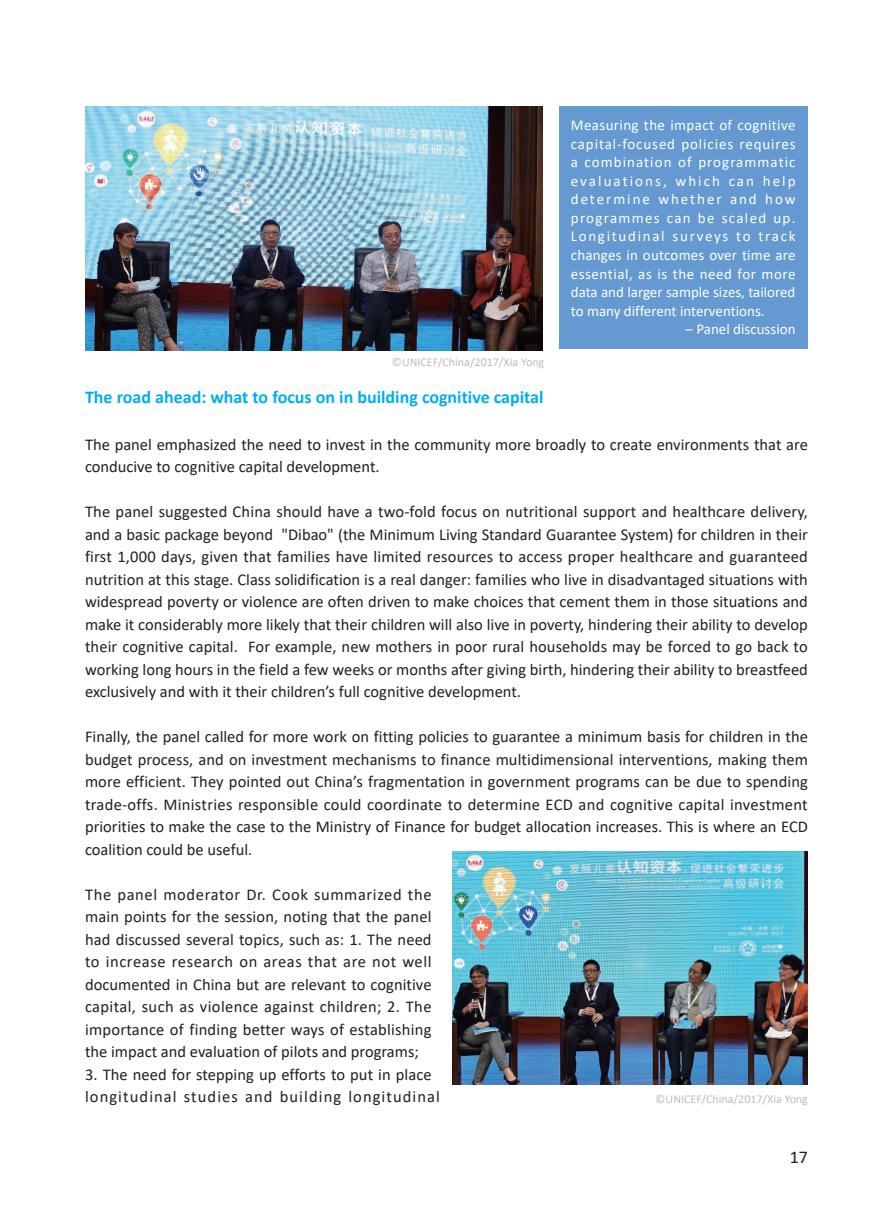
<style>
.page{position:relative;width:893px;height:1212px;background:#fff}
.page>*{position:absolute;margin:0;border:0;box-sizing:border-box;transform-origin:0 0}
.t1{font:700 18px "Calibri";color:#00aeef}
.t2{font:18px "Calibri";color:#231f20}
.t3{font:16.5px/22.5px "Calibri";color:#231f20;text-align:justify}
.t4{font:16.5px/22.5px "Calibri";letter-spacing:.065em;color:#231f20}
.t5{font:15px/18.6px "Calibri";color:#fff;text-align:justify}
.t6{font:12px "Calibri";color:#bcbdc0}
</style>
<div class="page">
<img style="left:85px;top:106px;width:458px;height:245px">
<div style="left:559px;top:106px;width:248px;height:243px;background:#6599d1"></div>
<img style="left:453px;top:851px;width:355px;height:233px">
<p class="t6" style="left:392px;top:354px;width:154px">©UNICEF/China/2017/Xia Yong</p>
<p class="t5" style="left:571px;top:116px;width:226px">Measuring the impact of cognitive capital-focused policies requires a combination of programmatic evaluations, which can help determine whether and how programmes can be scaled up.<br>Longitudinal surveys to track changes in outcomes over time are essential, as is the need for more data and larger sample sizes, tailored to many different interventions.</p>
<p class="t5" style="left:686px;top:319px;width:111px">– Panel discussion</p>
<p class="t1" style="left:85px;top:384px;width:460px">The road ahead: what to focus on in building cognitive capital</p>
<p class="t3" style="left:85px;top:432px;width:724px">The panel emphasized the need to invest in the community more broadly to create environments that are conducive to cognitive capital development.</p>
<p class="t3" style="left:85px;top:500px;width:724px">The panel suggested China should have a two-fold focus on nutritional support and healthcare delivery, and a basic package beyond "Dibao" (the Minimum Living Standard Guarantee System) for children in their first 1,000 days, given that families have limited resources to access proper healthcare and guaranteed nutrition at this stage. Class solidification is a real danger: families who live in disadvantaged situations with widespread poverty or violence are often driven to make choices that cement them in those situations and make it considerably more likely that their children will also live in poverty, hindering their ability to develop their cognitive capital. For example, new mothers in poor rural households may be forced to go back to working long hours in the field a few weeks or months after giving birth, hindering their ability to breastfeed exclusively and with it their children’s full cognitive development.</p>
<p class="t3" style="left:85px;top:725px;width:724px">Finally, the panel called for more work on fitting policies to guarantee a minimum basis for children in the budget process, and on investment mechanisms to finance multidimensional interventions, making them more efficient. They pointed out China’s fragmentation in government programs can be due to spending trade-offs. Ministries responsible could coordinate to determine ECD and cognitive capital investment priorities to make the case to the Ministry of Finance for budget allocation increases. This is where an ECD coalition could be useful.</p>
<p class="t3" style="left:85px;top:882px;width:348px">The panel moderator Dr. Cook summarized the main points for the session, noting that the panel had discussed several topics, such as: 1. The need to increase research on areas that are not well documented in China but are relevant to cognitive capital, such as violence against children; 2. The importance of finding better ways of establishing the impact and evaluation of pilots and programs;</p>
<p class="t4" style="left:85px;top:1062px;width:356px">3. The need for stepping up efforts to put in place longitudinal studies and building longitudinal</p>
<p class="t6" style="left:656px;top:1090px;width:154px">©UNICEF/China/2017/Xia Yong</p>
<p class="t2" style="left:790px;top:1144px;width:20px">17</p>
</div>
